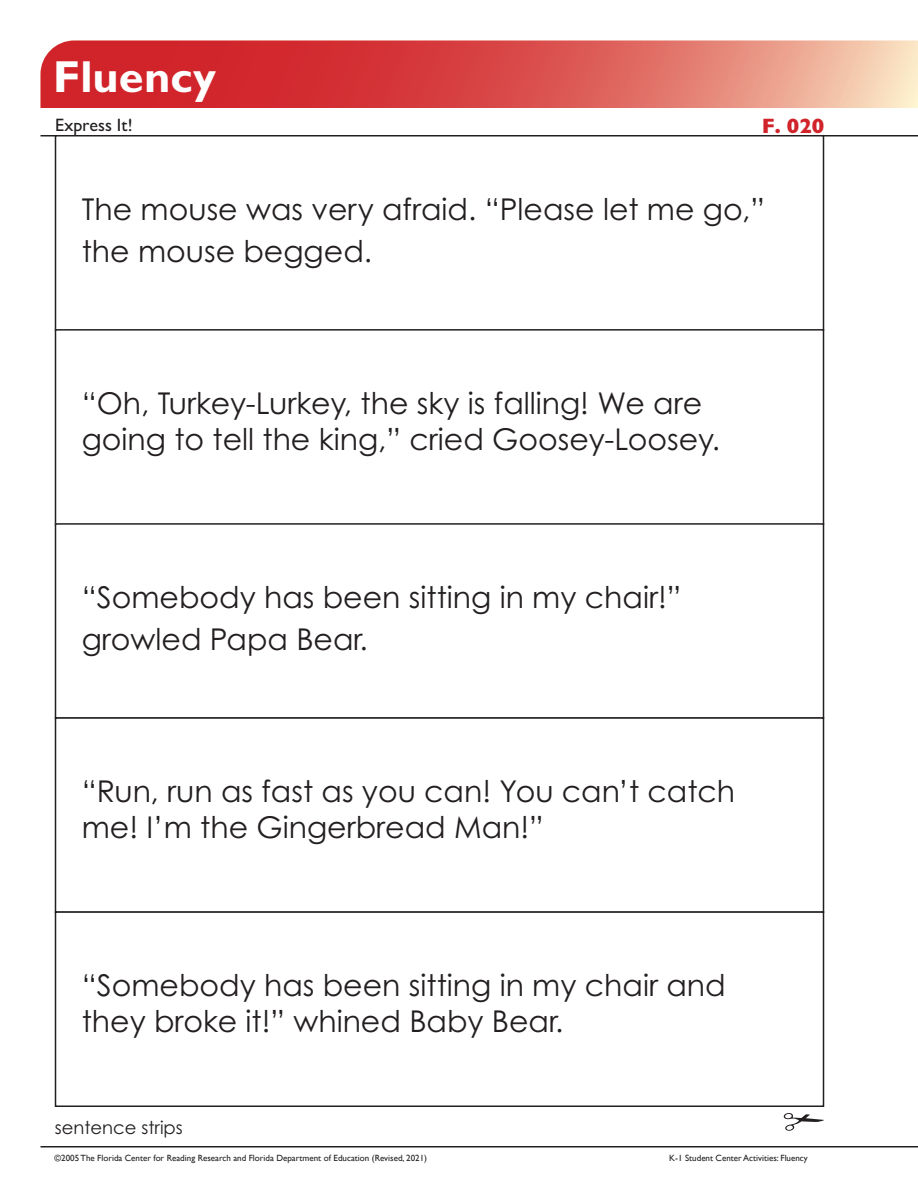
<style>
.page{position:relative;width:918px;height:1188px;background:#fff}
.page>*{position:absolute;margin:0;border:0;box-sizing:border-box;transform-origin:0 0}
.t1{font:700 45px "Gill Sans";color:#fff}
.t2{font:30px/36px "Century Gothic Pro";color:#231f20}
.t3{font:800 21px "Gill Sans";color:#d1232a}
.t4{font:18px "Century Gothic Pro";color:#231f20}
.Activity_Name{font:500 18px "Gill Sans";color:#231f20}
.t5{font:9px "Gill Sans";color:#231f20}
</style>
<div class="page">
<svg style="left:40px;top:40px;width:878px;height:68px;background:#dc5c58"></svg>
<hr style="left:40px;top:135px;width:878px;height:1px;background:#231f20">
<hr style="left:40px;top:1146px;width:878px;height:2px;background:#231f20">
<div style="left:55px;top:135px;width:769px;height:196px;border:2px solid #231f20"></div>
<div style="left:55px;top:329px;width:769px;height:196px;border:2px solid #231f20"></div>
<div style="left:55px;top:523px;width:769px;height:196px;border:2px solid #231f20"></div>
<div style="left:55px;top:717px;width:769px;height:196px;border:2px solid #231f20"></div>
<div style="left:55px;top:911px;width:769px;height:196px;border:2px solid #231f20"></div>
<svg style="left:784px;top:1113px;width:40px;height:18px"></svg>
<h1 class="t1" style="left:53px;top:49px;width:164px">Fluency</h1>
<p class="Activity_Name" style="left:55px;top:114px;width:79px">Express It!</p>
<p class="t3" style="left:762px;top:114px;width:64px">F. 020</p>
<p class="t2" style="left:82px;top:188px;width:685px;line-height:42px">The mouse was very afraid. “Please let me go,” the mouse begged.</p>
<p class="t2" style="left:82px;top:385px;width:640px">“Oh, Turkey-Lurkey, the sky is falling! We are going to tell the king,” cried Goosey-Loosey.</p>
<p class="t2" style="left:82px;top:576px;width:601px;line-height:42px">“Somebody has been sitting in my chair!” growled Papa Bear.</p>
<p class="t2" style="left:82px;top:773px;width:655px">“Run, run as fast as you can! You can’t catch me! I’m the Gingerbread Man!”</p>
<p class="t2" style="left:82px;top:967px;width:645px">“Somebody has been sitting in my chair and they broke it!” whined Baby Bear.</p>
<p class="t4" style="left:55px;top:1117px;width:130px">sentence strips</p>
<p class="t5" style="left:55px;top:1152px;width:374px">©2005 The Florida Center for Reading Research and Florida Department of Education (Revised, 2021)</p>
<p class="t5" style="left:669px;top:1152px;width:140px">K-1 Student Center Activities: Fluency</p>
</div>
